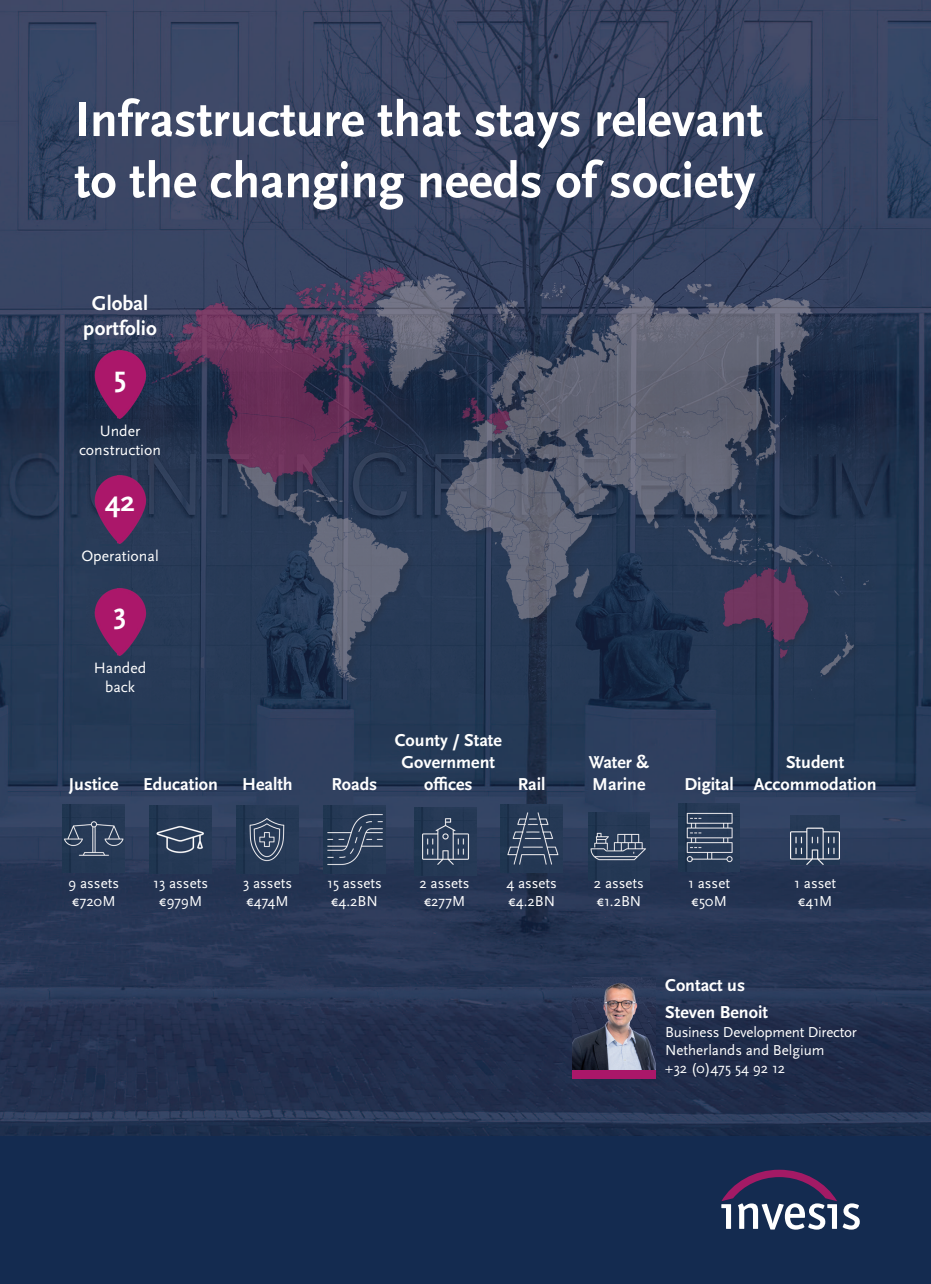
<style>
.page{position:relative;width:931px;height:1284px;background:#fff}
.page>*{position:absolute;margin:0;border:0;box-sizing:border-box;transform-origin:0 0}
.t1{font:700 51px/61.2px "Scala Sans Pro";color:#fff}
.t2{font:700 29.25px "Scala Sans Pro";color:#fff}
.t3{font:700 20.85px/25px "Scala Sans Pro";color:#fff;text-align:center}
.t4{font:700 18px/21.6px "Scala Sans Pro";color:#fff;text-align:center}
.t5{font:15.6px/18.8px "Scala Sans Pro";color:#fff;text-align:center}
.t6{font:15px/18px "Scala Sans Pro";color:#fff}
</style>
<div class="page">
<img style="left:0;top:0;width:931px;height:1136px">
<div style="left:0;top:1136px;width:931px;height:148px;background:#142b50"></div>
<svg style="left:721px;top:1170px;width:139px;height:59px"></svg>
<img style="left:117px;top:259px;width:760px;height:441px">
<img style="left:63px;top:804px;width:61px;height:68px">
<img style="left:150px;top:805px;width:61px;height:68px">
<img style="left:237px;top:805px;width:61px;height:68px">
<img style="left:323px;top:805px;width:62px;height:68px">
<img style="left:415px;top:808px;width:61px;height:68px">
<img style="left:500px;top:805px;width:62px;height:67px">
<img style="left:588px;top:812px;width:62px;height:68px">
<img style="left:86px;top:351px;width:68px;height:67px">
<img style="left:86px;top:476px;width:68px;height:67px">
<img style="left:86px;top:588px;width:68px;height:67px">
<img style="left:678px;top:803px;width:62px;height:68px">
<img style="left:790px;top:815px;width:49px;height:49px">
<img style="left:572px;top:978px;width:84px;height:92px">
<div style="left:572px;top:1070px;width:84px;height:8px;background:#aa1769"></div>
<p class="t1" style="left:75px;top:93px;width:690px">Infrastructure that stays relevant to the changing needs of society</p>
<p class="t3" style="left:83px;top:292px;width:75px">Global portfolio</p>
<p class="t2" style="left:114px;top:365px;width:14px">5</p>
<p class="t5" style="left:79px;top:423px;width:84px">Under construction</p>
<p class="t2" style="left:105px;top:490px;width:31px">42</p>
<p class="t5" style="left:81px;top:548px;width:79px">Operational</p>
<p class="t2" style="left:114px;top:602px;width:14px">3</p>
<p class="t5" style="left:94px;top:660px;width:54px">Handed back</p>
<p class="t4" style="left:69px;top:775px;width:51px">Justice</p>
<p class="t4" style="left:143px;top:775px;width:76px">Education</p>
<p class="t4" style="left:242px;top:775px;width:52px">Health</p>
<p class="t4" style="left:331px;top:775px;width:47px">Roads</p>
<p class="t4" style="left:395px;top:731px;width:109px">County / State<br>Government offices</p>
<p class="t4" style="left:518px;top:775px;width:29px">Rail</p>
<p class="t4" style="left:589px;top:753px;width:62px;text-align:left">Water &amp;<br>Marine</p>
<p class="t4" style="left:684px;top:775px;width:51px">Digital</p>
<p class="t4" style="left:754px;top:753px;width:124px">Student<br>Accommodation</p>
<p class="t6" style="left:68px;top:875px;width:52px">9 assets €720M</p>
<p class="t6" style="left:153px;top:875px;width:56px;text-align:center">13 assets €979M</p>
<p class="t6" style="left:243px;top:875px;width:51px">3 assets €474M</p>
<p class="t6" style="left:327px;top:875px;width:56px">15 assets €4.2BN</p>
<p class="t6" style="left:419px;top:875px;width:52px">2 assets €277M</p>
<p class="t6" style="left:506px;top:875px;width:52px">4 assets €4.2BN</p>
<p class="t6" style="left:594px;top:875px;width:52px">2 assets €1.2BN</p>
<p class="t6" style="left:688px;top:875px;width:43px">1 asset €50M</p>
<p class="t6" style="left:794px;top:875px;width:43px">1 asset €41M</p>
<p class="t4" style="left:665px;top:975px;width:81px">Contact us</p>
<p class="t4" style="left:665px;top:1002px;width:104px">Steven Benoit</p>
<p class="t6" style="left:665px;top:1024px;width:193px">Business Development Director<br>Netherlands and Belgium<br>+32 (0)475 54 92 12</p>
</div>
